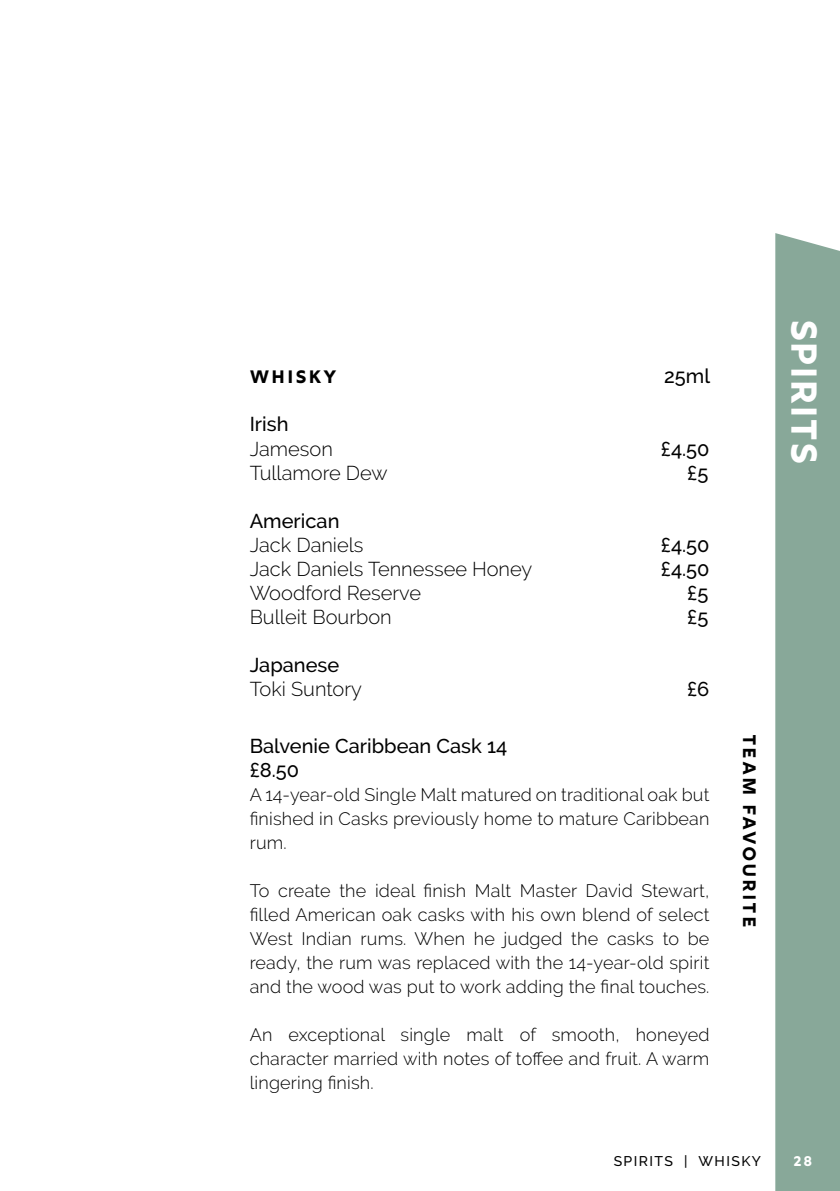
<style>
.page{position:relative;width:840px;height:1191px;background:#fff}
.page>*{position:absolute;margin:0;border:0;box-sizing:border-box;transform-origin:0 0}
.t1{font:36px "Rig Bold Face";color:#fff}
.t2{font:300 20px "Raleway";color:#000}
.t3{font:500 20px/24px "Raleway";color:#000}
.t4{font:300 18px/24px "Raleway";letter-spacing:.01em;color:#000;text-align:justify}
.t5{font:18px "Rig Bold Face";letter-spacing:.1em;color:#000}
.t6{font:500 14px "Raleway";letter-spacing:.1em;color:#000}
.t7{font:14px "Rig Bold Face";color:#fff}
</style>
<div class="page">
<div style="left:775px;top:233px;width:64px;height:958px;background:#88a899"></div>
<p class="t5" style="left:249px;top:366px;width:88px">whisky</p>
<p class="t3" style="left:663px;top:364px;width:47px">25ml</p>
<p class="t3" style="left:249px;top:412px;width:40px">Irish</p>
<p class="t2" style="left:249px;top:437px;width:85px">Jameson</p>
<p class="t3" style="left:660px;top:436px;width:50px">£4.50</p>
<p class="t2" style="left:249px;top:461px;width:139px">Tullamore Dew</p>
<p class="t3" style="left:687px;top:460px;width:23px">£5</p>
<p class="t3" style="left:249px;top:508px;width:91px">American</p>
<p class="t2" style="left:249px;top:533px;width:115px">Jack Daniels</p>
<p class="t3" style="left:660px;top:532px;width:50px">£4.50</p>
<p class="t2" style="left:249px;top:557px;width:284px">Jack Daniels Tennessee Honey</p>
<p class="t3" style="left:660px;top:556px;width:50px">£4.50</p>
<p class="t2" style="left:249px;top:581px;width:173px">Woodford Reserve</p>
<p class="t3" style="left:687px;top:580px;width:23px">£5</p>
<p class="t2" style="left:249px;top:605px;width:143px">Bulleit Bourbon</p>
<p class="t3" style="left:687px;top:604px;width:23px">£5</p>
<p class="t3" style="left:249px;top:652px;width:91px">Japanese</p>
<p class="t2" style="left:249px;top:677px;width:114px">Toki Suntory</p>
<p class="t3" style="left:686px;top:676px;width:24px">£6</p>
<p class="t3" style="left:249px;top:733px;width:259px">Balvenie Caribbean Cask 14 £8.50</p>
<p class="t4" style="left:249px;top:782px;width:461px">A 14-year-old Single Malt matured on traditional oak but finished in Casks previously home to mature Caribbean rum.</p>
<p class="t4" style="left:249px;top:878px;width:461px">To create the ideal finish Malt Master David Stewart, filled American oak casks with his own blend of select West Indian rums. When he judged the casks to be ready, the rum was replaced with the 14-year-old spirit and the wood was put to work adding the final touches.</p>
<p class="t4" style="left:249px;top:1022px;width:461px">An exceptional single malt of smooth, honeyed character married with notes of toffee and fruit. A warm lingering finish.</p>
<p class="t5" style="left:760px;top:734px;width:195px;rotate:90deg">team favourite</p>
<h1 class="t1" style="left:825px;top:319px;width:147px;rotate:90deg">SPIRITS</h1>
<p class="t6" style="left:613px;top:1152px;width:149px">SPIRITS | WHISKY</p>
<p class="t7" style="left:792px;top:1152px;width:21px">28</p>
</div>
